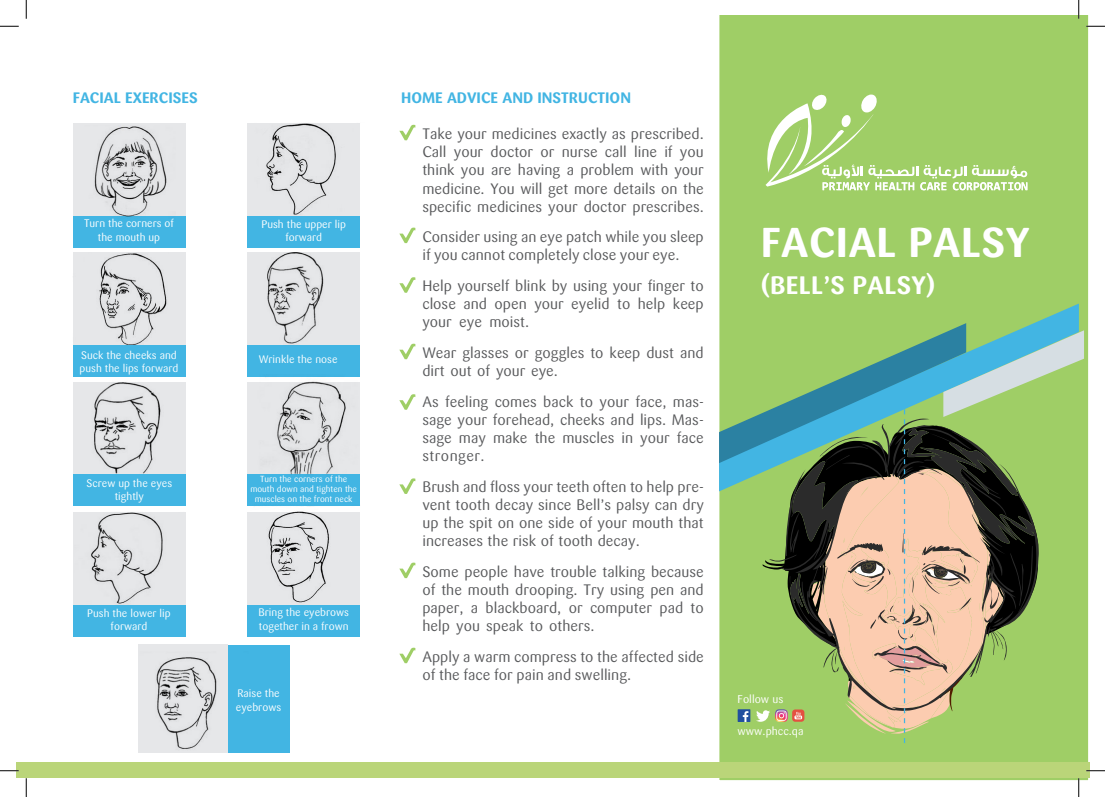
<style>
.page{position:relative;width:1105px;height:797px;background:#fff}
.page>*{position:absolute;margin:0;border:0;box-sizing:border-box;transform-origin:0 0}
.t1{font:700 41.25px "Sari";letter-spacing:.015em;color:#fff}
.t2{font:700 25px "Sari";letter-spacing:.015em;color:#fff}
.t3{font:15px/18.1px "Sari";color:#57585a;text-align:justify}
.t4{font:700 15px "Sari";color:#42b5e3}
.t5{font:11.25px "Sari";color:#fff}
.t6{font:10.88px/13.2px "Sari";color:#fff}
.t7{font:8.75px/10px "Sari";color:#fff;text-align:center}
</style>
<div class="page">
<div style="left:718px;top:16px;width:371px;height:765px;background:#9fce66"></div>
<svg style="left:758px;top:93px;width:269px;height:97px;background:#acd47a"></svg>
<div style="left:719px;top:303px;width:360px;height:20px;background:#9fce66"></div>
<div style="left:16px;top:762px;width:1073px;height:15px;background:#bad579"></div>
<svg style="left:399px;top:125px;width:16px;height:15px"></svg>
<svg style="left:399px;top:227px;width:16px;height:16px"></svg>
<svg style="left:399px;top:277px;width:16px;height:16px"></svg>
<svg style="left:399px;top:344px;width:16px;height:15px"></svg>
<svg style="left:399px;top:394px;width:16px;height:16px"></svg>
<svg style="left:399px;top:478px;width:16px;height:16px"></svg>
<svg style="left:399px;top:562px;width:16px;height:16px"></svg>
<svg style="left:399px;top:647px;width:16px;height:16px"></svg>
<svg style="left:719px;top:323px;width:365px;height:420px;background:#93ac77"></svg>
<div style="left:247px;top:252px;width:113px;height:120px;background:#e6e7e9"></div>
<div style="left:247px;top:345px;width:113px;height:32px;background:#42b5e3"></div>
<div style="left:228px;top:645px;width:61px;height:107px;background:#42b5e3"></div>
<div style="left:73px;top:123px;width:113px;height:120px;background:#e6e7e9"></div>
<div style="left:73px;top:381px;width:113px;height:120px;background:#e6e7e9"></div>
<div style="left:138px;top:644px;width:90px;height:108px;background:#e6e7e9"></div>
<div style="left:247px;top:123px;width:113px;height:120px;background:#e6e7e9"></div>
<div style="left:247px;top:381px;width:113px;height:120px;background:#e6e7e9"></div>
<div style="left:247px;top:512px;width:113px;height:119px;background:#e6e7e9"></div>
<div style="left:73px;top:216px;width:113px;height:31px;background:#42b5e3"></div>
<div style="left:73px;top:474px;width:113px;height:32px;background:#42b5e3"></div>
<div style="left:247px;top:216px;width:113px;height:31px;background:#42b5e3"></div>
<div style="left:247px;top:474px;width:113px;height:32px;background:#42b5e3"></div>
<div style="left:247px;top:605px;width:113px;height:31px;background:#42b5e3"></div>
<img style="left:73px;top:252px;width:113px;height:93px">
<img style="left:74px;top:381px;width:101px;height:93px">
<img style="left:74px;top:512px;width:111px;height:93px">
<img style="left:94px;top:126px;width:73px;height:91px">
<img style="left:266px;top:123px;width:70px;height:92px">
<img style="left:267px;top:252px;width:57px;height:92px">
<img style="left:249px;top:381px;width:110px;height:94px">
<img style="left:268px;top:506px;width:61px;height:97px">
<img style="left:138px;top:657px;width:111px;height:96px">
<div style="left:73px;top:345px;width:113px;height:32px;background:#42b5e3"></div>
<div style="left:73px;top:605px;width:113px;height:31px;background:#42b5e3"></div>
<svg style="left:0;top:26px;width:19px;height:1px"></svg>
<svg style="left:1086px;top:26px;width:19px;height:1px"></svg>
<svg style="left:0;top:770px;width:19px;height:1px"></svg>
<svg style="left:1086px;top:770px;width:19px;height:1px"></svg>
<svg style="left:26px;top:0;width:1px;height:19px"></svg>
<svg style="left:26px;top:778px;width:1px;height:19px"></svg>
<svg style="left:1078px;top:0;width:1px;height:19px"></svg>
<svg style="left:1078px;top:778px;width:1px;height:19px"></svg>
<p class="t4" style="left:73px;top:89px;width:126px">FACIAL EXERCISES</p>
<p class="t6" style="left:84px;top:217px;width:91px">Turn the corners of</p>
<p class="t6" style="left:98px;top:230px;width:64px">the mouth up</p>
<p class="t6" style="left:80px;top:348px;width:100px">Suck the cheeks and push the lips forward</p>
<p class="t6" style="left:87px;top:476px;width:87px">Screw up the eyes</p>
<p class="t6" style="left:115px;top:489px;width:31px">tightly</p>
<p class="t6" style="left:87px;top:606px;width:85px;text-align:center">Push the lower lip forward</p>
<p class="t6" style="left:261px;top:217px;width:86px">Push the upper lip</p>
<p class="t6" style="left:285px;top:231px;width:38px">forward</p>
<p class="t6" style="left:259px;top:353px;width:80px">Wrinkle the nose</p>
<p class="t7" style="left:250px;top:474px;width:108px">Turn the corners of the mouth down and tighten the muscles on the front neck</p>
<p class="t6" style="left:258px;top:606px;width:92px">Bring the eyebrows together in a frown</p>
<p class="t4" style="left:401px;top:89px;width:231px">HOME ADVICE AND INSTRUCTION</p>
<p class="t3" style="left:422px;top:125px;width:283px">Take your medicines exactly as prescribed.<br>Call your doctor or nurse call line if you think you are having a problem with your medicine. You will get more details on the specific medicines your doctor prescribes.</p>
<p class="t3" style="left:422px;top:228px;width:283px">Consider using an eye patch while you sleep if you cannot completely close your eye.</p>
<p class="t3" style="left:422px;top:277px;width:283px">Help yourself blink by using your finger to close and open your eyelid to help keep your eye moist.</p>
<p class="t3" style="left:422px;top:344px;width:283px">Wear glasses or goggles to keep dust and dirt out of your eye.</p>
<p class="t3" style="left:422px;top:392px;width:283px">As feeling comes back to your face, mas&shy;sage your forehead, cheeks and lips. Mas&shy;sage may make the muscles in your face stronger.</p>
<p class="t3" style="left:422px;top:477px;width:283px">Brush and floss your teeth often to help pre&shy;vent tooth decay since Bell’s palsy can dry up the spit on one side of your mouth that increases the risk of tooth decay.</p>
<p class="t3" style="left:422px;top:562px;width:283px">Some people have trouble talking because of the mouth drooping. Try using pen and paper, a blackboard, or computer pad to help you speak to others.</p>
<p class="t3" style="left:422px;top:647px;width:283px">Apply a warm compress to the affected side of the face for pain and swelling.</p>
<p class="t1" style="left:761px;top:217px;width:271px">FACIAL PALSY</p>
<p class="t2" style="left:761px;top:270px;width:176px">(BELL’S PALSY)</p>
<p class="t6" style="left:237px;top:687px;width:44px">Raise the</p>
<p class="t6" style="left:236px;top:700px;width:47px">eyebrows</p>
<p class="t5" style="left:738px;top:692px;width:47px">Follow us</p>
<p class="t5" style="left:738px;top:724px;width:67px">www.phcc.qa</p>
</div>
